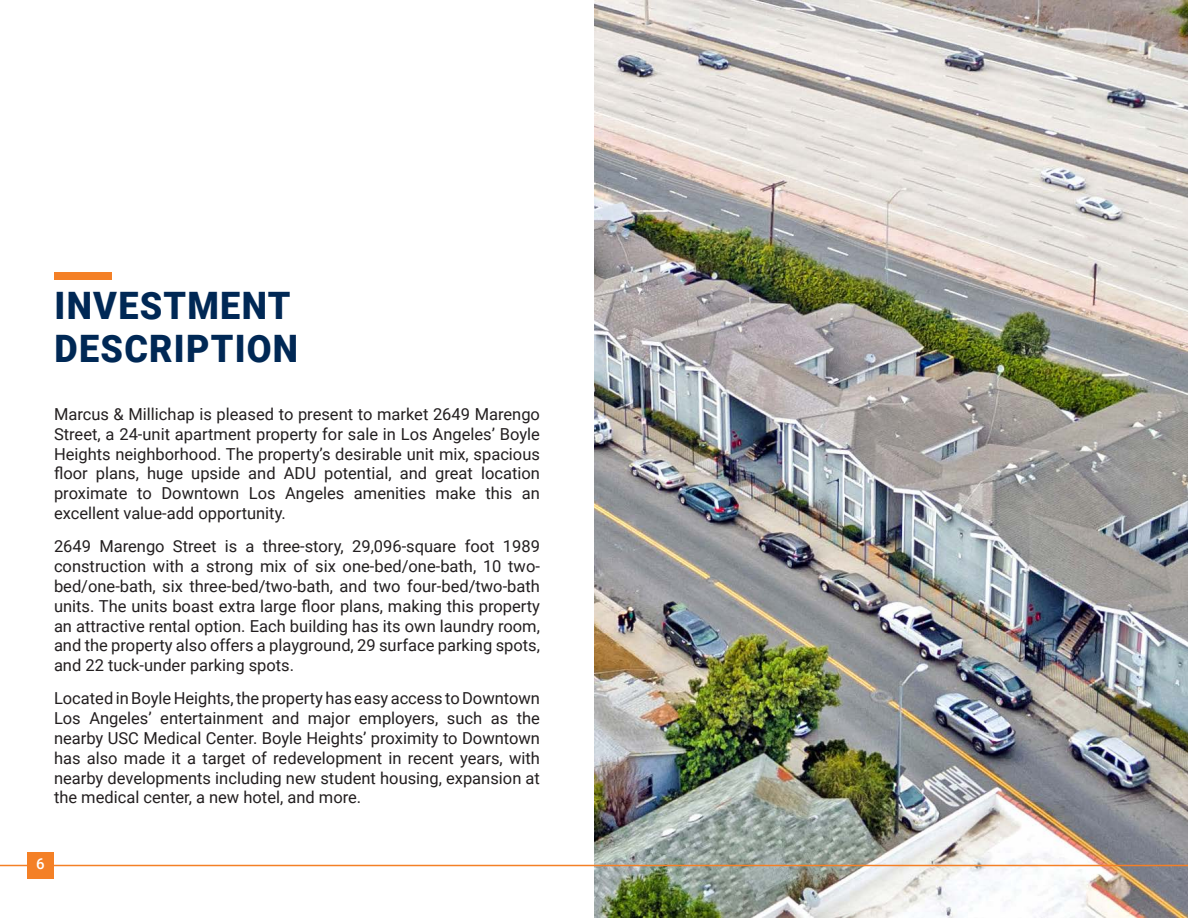
<style>
.page{position:relative;width:1188px;height:918px;background:#fff}
.page>*{position:absolute;margin:0;border:0;box-sizing:border-box;transform-origin:0 0}
.Page_Title_Bold{font:900 37.8px/43.2px "Roboto";letter-spacing:.035em;color:#002855;scale:.95 1}
.Copy{font:16.5px/19.8px "Roboto";color:#231f20;text-align:justify}
.t1{font:500 15px "Roboto";color:#fff}
</style>
<div class="page">
<img style="left:594px;top:0;width:594px;height:918px">
<div style="left:54px;top:273px;width:58px;height:7px;background:#f48026"></div>
<hr style="left:0;top:865px;width:1188px;height:1px;background:#f48026">
<div style="left:27px;top:852px;width:27px;height:27px;background:#f48026"></div>
<p class="Page_Title_Bold" style="left:55px;top:283px;width:258px">INVESTMENT<br>DESCRIPTION</p>
<p class="Copy" style="left:54px;top:404px;width:488px">Marcus &amp; Millichap is pleased to present to market 2649 Marengo Street, a 24-unit apartment property for sale in Los Angeles’ Boyle Heights neighborhood. The property’s desirable unit mix, spacious floor plans, huge upside and ADU potential, and great location proximate to Downtown Los Angeles amenities make this an excellent value-add opportunity.</p>
<p class="Copy" style="left:54px;top:536px;width:488px">2649 Marengo Street is a three-story, 29,096-square foot 1989 construction with a strong mix of six one-bed/one-bath, 10 two&shy;bed/one-bath, six three-bed/two-bath, and two four-bed/two-bath units. The units boast extra large floor plans, making this property an attractive rental option. Each building has its own laundry room, and the property also offers a playground, 29 surface parking spots, and 22 tuck-under parking spots.</p>
<p class="Copy" style="left:54px;top:688px;width:488px">Located in Boyle Heights, the property has easy access to Downtown Los Angeles’ entertainment and major employers, such as the nearby USC Medical Center. Boyle Heights’ proximity to Downtown has also made it a target of redevelopment in recent years, with nearby developments including new student housing, expansion at the medical center, a new hotel, and more.</p>
<p class="t1" style="left:36px;top:854px;width:10px">6</p>
</div>
